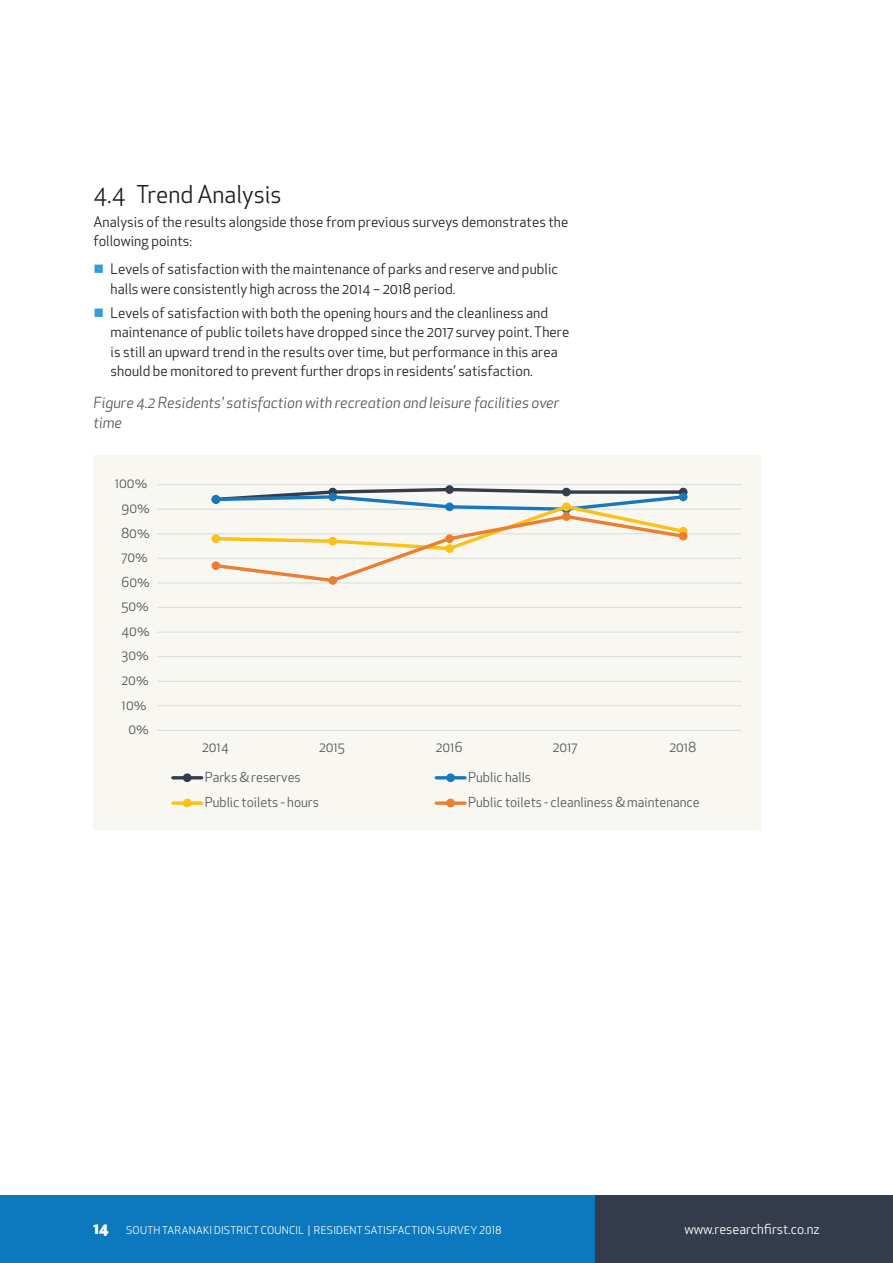
<style>
.page{position:relative;width:893px;height:1263px;background:#fff}
.page>*{position:absolute;margin:0;border:0;box-sizing:border-box;transform-origin:0 0}
.Body_header{font:24px "Apex New";color:#231f20}
.Table_heading{font:italic 15px/19.5px "Apex New";color:#57585a}
.Body_copy{font:14.25px/19.5px "Apex New";letter-spacing:.005em;color:#231f20}
.t1{font:13.5px "Apex New";color:#57585a}
.t2{font:13.5px "Apex New";color:#fff}
.t3{font:10.5px "Apex New";letter-spacing:.025em;color:#fff}
.s1{color:#359bd6}
.s2{font-weight:800;font-size:15px}
</style>
<div class="page">
<div style="left:0;top:1195px;width:652px;height:68px;background:#0c78be"></div>
<div style="left:595px;top:1195px;width:298px;height:68px;background:#343b4b"></div>
<div style="left:94px;top:455px;width:667px;height:375px;background:#f8f7f1"></div>
<hr style="left:157px;top:705px;width:585px;height:1px;background:#dcdddf">
<hr style="left:157px;top:681px;width:585px;height:1px;background:#dcdddf">
<hr style="left:157px;top:656px;width:585px;height:1px;background:#dcdddf">
<hr style="left:157px;top:631px;width:585px;height:2px;background:#dcdddf">
<hr style="left:157px;top:607px;width:585px;height:1px;background:#dcdddf">
<hr style="left:157px;top:582px;width:585px;height:1px;background:#dcdddf">
<hr style="left:157px;top:558px;width:585px;height:1px;background:#dcdddf">
<hr style="left:157px;top:533px;width:585px;height:1px;background:#dcdddf">
<hr style="left:157px;top:509px;width:585px;height:1px;background:#dcdddf">
<hr style="left:157px;top:484px;width:585px;height:1px;background:#dcdddf">
<hr style="left:157px;top:730px;width:585px;height:1px;background:#dcdddf">
<div style="left:445px;top:485px;width:9px;height:9px;border:1px solid #343b4b;border-radius:50%"></div>
<svg style="left:212px;top:486px;width:475px;height:98px"></svg>
<div style="left:212px;top:562px;width:8px;height:7px;background:#ed7d2f;border-radius:50%"></div>
<div style="left:212px;top:561px;width:8px;height:9px;border:1px solid #ed7d2f;border-radius:50%"></div>
<div style="left:329px;top:577px;width:7px;height:7px;background:#ed7d2f;border-radius:50%"></div>
<div style="left:328px;top:576px;width:9px;height:9px;border:1px solid #ed7d2f;border-radius:50%"></div>
<div style="left:446px;top:535px;width:7px;height:7px;background:#ed7d2f;border-radius:50%"></div>
<div style="left:445px;top:534px;width:9px;height:9px;border:1px solid #ed7d2f;border-radius:50%"></div>
<div style="left:563px;top:513px;width:7px;height:7px;background:#ed7d2f;border-radius:50%"></div>
<div style="left:562px;top:512px;width:9px;height:9px;border:1px solid #ed7d2f;border-radius:50%"></div>
<div style="left:679px;top:532px;width:8px;height:8px;background:#ed7d2f;border-radius:50%"></div>
<div style="left:679px;top:532px;width:8px;height:8px;border:1px solid #ed7d2f;border-radius:50%"></div>
<hr style="left:173px;top:776px;width:29px;height:3px;background:#343b4b">
<div style="left:183px;top:774px;width:8px;height:7px;background:#343b4b;border-radius:50%"></div>
<div style="left:183px;top:773px;width:9px;height:9px;border:1px solid #343b4b;border-radius:50%"></div>
<hr style="left:436px;top:776px;width:29px;height:3px;background:#1778be">
<div style="left:447px;top:774px;width:7px;height:7px;background:#1778be;border-radius:50%"></div>
<div style="left:446px;top:773px;width:9px;height:9px;border:1px solid #1778be;border-radius:50%"></div>
<svg style="left:173px;top:801px;width:29px;height:4px"></svg>
<div style="left:183px;top:799px;width:8px;height:8px;background:#fdc014;border-radius:50%"></div>
<div style="left:183px;top:799px;width:9px;height:8px;border:1px solid #fdc014;border-radius:50%"></div>
<svg style="left:436px;top:801px;width:29px;height:4px"></svg>
<div style="left:447px;top:799px;width:7px;height:8px;background:#ed7d2f;border-radius:50%"></div>
<div style="left:446px;top:799px;width:9px;height:8px;border:1px solid #ed7d2f;border-radius:50%"></div>
<p class="Body_header" style="left:94px;top:179px;width:190px">4.4 Trend Analysis</p>
<p class="Body_copy" style="left:94px;top:212px;width:476px">Analysis of the results alongside those from previous surveys demonstrates the following points:</p>
<p class="Body_copy" style="left:111px;top:259px;width:449px;text-indent:-17px"><span class="s1">■</span> Levels of satisfaction with the maintenance of parks and reserve and public halls were consistently high across the 2014 – 2018 period.</p>
<p class="Body_copy" style="left:111px;top:303px;width:460px;text-indent:-17px"><span class="s1">■</span> Levels of satisfaction with both the opening hours and the cleanliness and maintenance of public toilets have dropped since the 2017 survey point. There is still an upward trend in the results over time, but performance in this area should be monitored to prevent further drops in residents’ satisfaction.</p>
<p class="Table_heading" style="left:94px;top:393px;width:467px">Figure 4.2 Residents' satisfaction with recreation and leisure facilities over time</p>
<p class="t1" style="left:115px;top:475px;width:34px">100%</p>
<p class="t1" style="left:122px;top:500px;width:30px">90%</p>
<p class="t1" style="left:122px;top:524px;width:30px">80%</p>
<p class="t1" style="left:122px;top:549px;width:28px">70%</p>
<p class="t1" style="left:122px;top:573px;width:30px">60%</p>
<p class="t1" style="left:122px;top:598px;width:29px">50%</p>
<p class="t1" style="left:122px;top:622px;width:30px">40%</p>
<p class="t1" style="left:122px;top:647px;width:29px">30%</p>
<p class="t1" style="left:122px;top:671px;width:29px">20%</p>
<p class="t1" style="left:122px;top:696px;width:26px">10%</p>
<p class="t1" style="left:128px;top:721px;width:22px">0%</p>
<p class="t1" style="left:202px;top:738px;width:28px">2014</p>
<p class="t1" style="left:319px;top:738px;width:27px">2015</p>
<p class="t1" style="left:436px;top:738px;width:28px">2016</p>
<p class="t1" style="left:553px;top:738px;width:26px">2017</p>
<p class="t1" style="left:669px;top:738px;width:28px">2018</p>
<p class="t1" style="left:205px;top:768px;width:98px">Parks &amp; reserves</p>
<p class="t1" style="left:468px;top:768px;width:64px">Public halls</p>
<p class="t1" style="left:205px;top:793px;width:116px">Public toilets - hours</p>
<p class="t1" style="left:468px;top:793px;width:233px">Public toilets - cleanliness &amp; maintenance</p>
<p class="t3" style="left:94px;top:1223px;width:409px"><span class="s2">14</span> SOUTH TARANAKI DISTRICT COUNCIL | RESIDENT SATISFACTION SURVEY 2018</p>
<p class="t2" style="left:684px;top:1220px;width:137px">www.researchfirst.co.nz</p>
</div>
